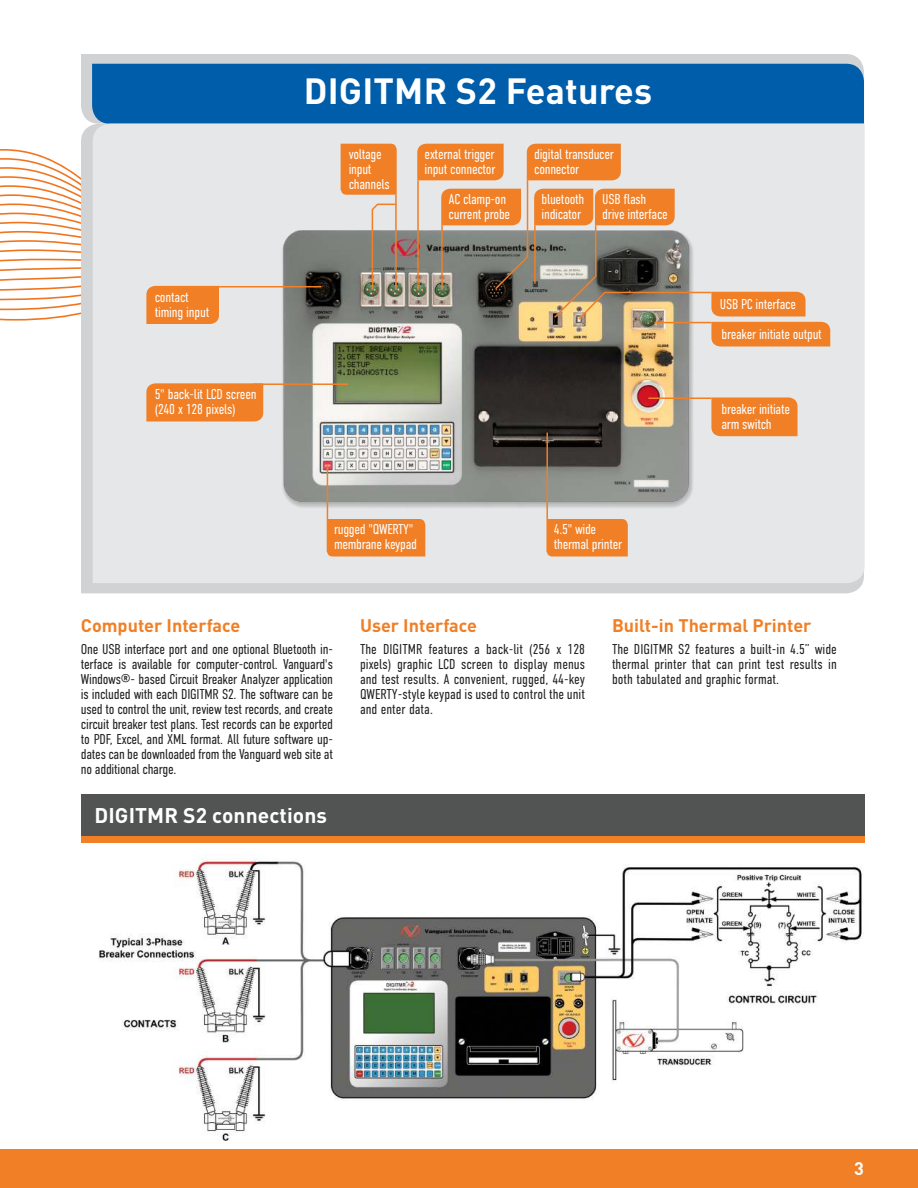
<style>
.page{position:relative;width:918px;height:1188px;background:#fff}
.page>*{position:absolute;margin:0;border:0;box-sizing:border-box;transform-origin:0 0}
.t1{font:700 36px "DIN";letter-spacing:.005em;color:#fff}
.t2{font:700 21px "DIN";letter-spacing:.005em;color:#fff}
.t3{font:700 18px "DIN";color:#f07f26}
.t4{font:700 18px "DIN";color:#fff}
.t5{font:300 14.25px/15px "DIN Condensed";color:#221f1f;text-align:justify}
.t6{font:300 14.25px/15px "DIN Condensed";letter-spacing:-.02em;color:#fff}
</style>
<div class="page">
<img style="left:98px;top:857px;width:764px;height:284px">
<div style="left:81px;top:125px;width:782px;height:468px;background:#d1d2d4"></div>
<svg style="left:81px;top:54px;width:781px;height:69px;fill:#d1d2d4"></svg>
<div style="left:92px;top:64px;width:772px;height:60px;background:#005daa"></div>
<div style="left:93px;top:124px;width:772px;height:459px;background:#e6e7e8"></div>
<img style="left:266px;top:215px;width:438px;height:299px">
<div style="left:0;top:1149px;width:918px;height:39px;background:#f07f26"></div>
<div style="left:711px;top:398px;width:87px;height:38px;background:#f07f26"></div>
<hr style="left:648px;top:397px;width:63px;height:2px;background:#f07f26">
<hr style="left:253px;top:383px;width:95px;height:2px;background:#f07f26">
<div style="left:146px;top:383px;width:117px;height:39px;background:#f07f26"></div>
<div style="left:341px;top:144px;width:56px;height:51px;background:#f07f26"></div>
<hr style="left:395px;top:195px;width:2px;height:95px;background:#f07f26">
<svg style="left:371px;top:203px;width:27px;height:88px"></svg>
<svg style="left:417px;top:144px;width:413px;height:202px"></svg>
<div style="left:546px;top:519px;width:82px;height:37px;background:#f07f26"></div>
<hr style="left:546px;top:433px;width:2px;height:86px;background:#f07f26">
<div style="left:327px;top:519px;width:98px;height:37px;background:#f07f26"></div>
<hr style="left:327px;top:464px;width:1px;height:55px;background:#f07f26">
<hr style="left:219px;top:286px;width:102px;height:1px;background:#f07f26">
<svg style="left:0;top:149px;width:288px;height:175px"></svg>
<div style="left:81px;top:794px;width:783px;height:42px;background:#525353"></div>
<div style="left:81px;top:836px;width:783px;height:6px;background:#f07f26"></div>
<h1 class="t1" style="left:304px;top:75px;width:350px">DIGITMR S2 Features</h1>
<p class="t6" style="left:155px;top:290px;width:56px">contact timing input</p>
<p class="t6" style="left:155px;top:388px;width:104px">5" back-lit LCD screen (240 x 128 pixels)</p>
<p class="t6" style="left:349px;top:148px;width:42px">voltage input channels</p>
<p class="t6" style="left:425px;top:148px;width:72px">external trigger input connector</p>
<p class="t6" style="left:449px;top:193px;width:63px">AC clamp-on current probe</p>
<p class="t6" style="left:534px;top:148px;width:81px">digital transducer connector</p>
<p class="t6" style="left:542px;top:193px;width:44px">bluetooth indicator</p>
<p class="t6" style="left:602px;top:193px;width:67px">USB flash drive interface</p>
<p class="t6" style="left:334px;top:523px;width:85px">rugged "QWERTY" membrane keypad</p>
<p class="t6" style="left:554px;top:523px;width:70px">4.5" wide thermal printer</p>
<p class="t6" style="left:720px;top:298px;width:78px">USB PC interface</p>
<p class="t6" style="left:721px;top:328px;width:102px">breaker initiate output</p>
<p class="t6" style="left:721px;top:403px;width:70px">breaker initiate arm switch</p>
<p class="t3" style="left:81px;top:617px;width:161px">Computer Interface</p>
<p class="t5" style="left:81px;top:643px;width:254px">One USB interface port and one optional Bluetooth in&shy;terface is available for computer-control. Vanguard's Windows®- based Circuit Breaker Analyzer application is included with each DIGITMR S2. The software can be used to control the unit, review test records, and create circuit breaker test plans. Test records can be exported to PDF, Excel, and XML format. All future software up&shy;dates can be downloaded from the Vanguard web site at no additional charge.</p>
<h2 class="t2" style="left:94px;top:806px;width:234px">DIGITMR S2 connections</h2>
<p class="t3" style="left:360px;top:617px;width:119px">User Interface</p>
<p class="t5" style="left:360px;top:643px;width:227px">The DIGITMR features a back-lit (256 x 128 pixels) graphic LCD screen to display menus and test results. A convenient, rugged, 44-key QWERTY-style keypad is used to control the unit and enter data.</p>
<p class="t3" style="left:612px;top:617px;width:201px">Built-in Thermal Printer</p>
<p class="t5" style="left:612px;top:643px;width:226px">The DIGITMR S2 features a built-in 4.5” wide thermal printer that can print test results in both tabulated and graphic format.</p>
<p class="t4" style="left:854px;top:1160px;width:11px">3</p>
</div>
